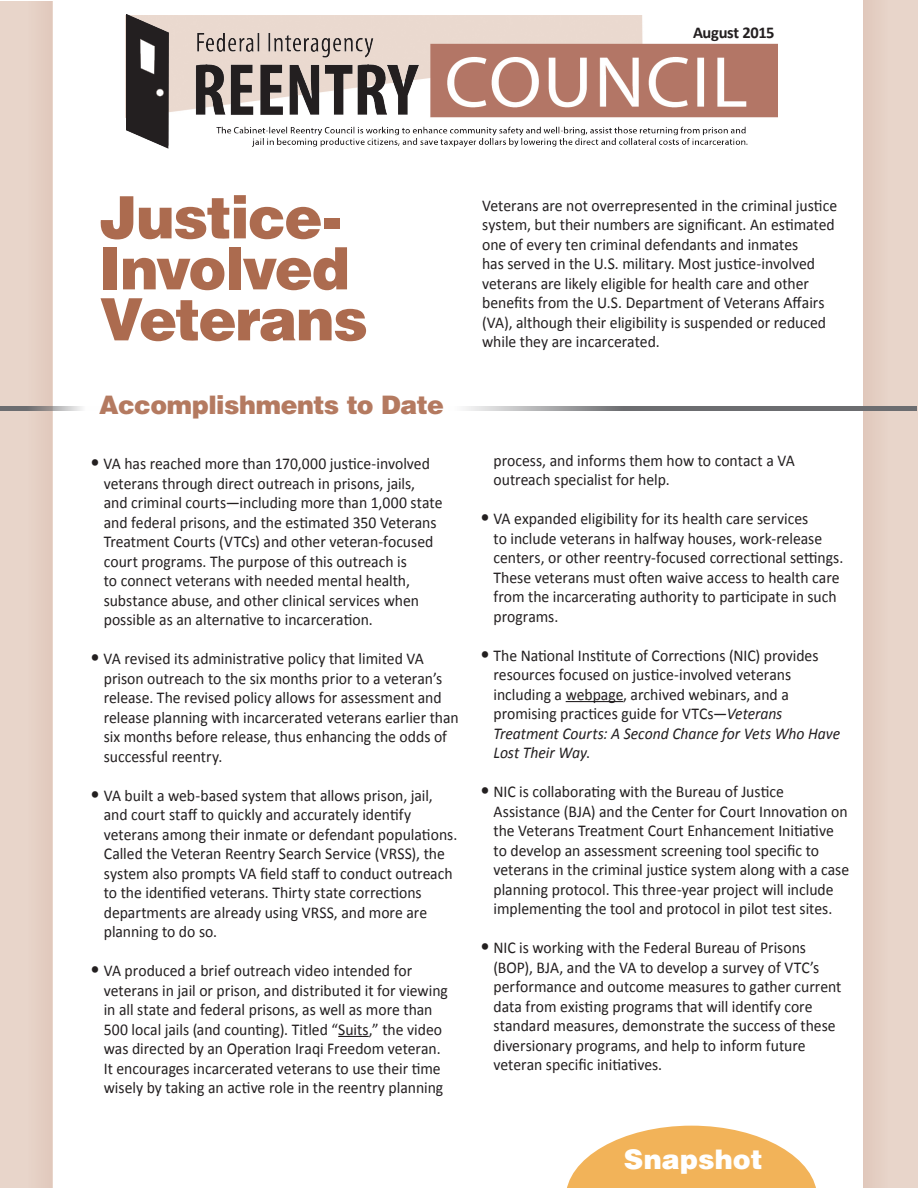
<style>
.page{position:relative;width:918px;height:1188px;background:#fff}
.page>*{position:absolute;margin:0;border:0;box-sizing:border-box;transform-origin:0 0}
.t1{font:900 58.5px/51px "Helvetica";letter-spacing:-.03em;color:#ac6b4f}
.t2{font:900 27px "Helvetica";letter-spacing:.005em;color:#fff}
.t3{font:900 25.5px "Helvetica";letter-spacing:-.02em;color:#ac6b4f}
.t4{font:16.5px/19.5px "Calibri";color:#231f20;scale:.95 1}
.t5{font:700 16.5px "Calibri";letter-spacing:-.02em;color:#231f20}
.s1{font-size:21px}
.s2{font-style:italic}
</style>
<div class="page">
<hr style="left:338px;top:1036px;width:31px;height:1px;background:#231f20">
<hr style="left:566px;top:701px;width:57px;height:1px;background:#231f20">
<div style="left:863px;top:0;width:55px;height:1188px;background:#e6d1c4"></div>
<div style="left:0;top:1px;width:53px;height:1187px;background:#e6d1c4"></div>
<svg style="left:465px;top:406px;width:452px;height:5px;background:#838487"></svg>
<svg style="left:0;top:406px;width:82px;height:5px"></svg>
<img style="left:126px;top:15px;width:652px;height:134px">
<svg style="left:567px;top:1126px;width:249px;height:62px"></svg>
<p class="t5" style="left:693px;top:22px;width:83px">August 2015</p>
<p class="t1" style="left:99px;top:190px;width:270px">Justice-<br>Involved<br>Veterans</p>
<h3 class="t3" style="left:99px;top:388px;width:346px">Accomplishments to Date</h3>
<p class="t4" style="left:104px;top:454px;width:358px;text-indent:-14px"><span class="s1">•</span> VA has reached more than 170,000 justice-involved veterans through direct outreach in prisons, jails, and criminal courts—including more than 1,000 state and federal prisons, and the estimated 350 Veterans Treatment Courts (VTCs) and other veteran-focused court programs. The purpose of this outreach is<br>to connect veterans with needed mental health, substance abuse, and other clinical services when possible as an alternative to incarceration.</p>
<p class="t4" style="left:104px;top:649px;width:375px;text-indent:-14px"><span class="s1">•</span> VA revised its administrative policy that limited VA prison outreach to the six months prior to a veteran’s release. The revised policy allows for assessment and release planning with incarcerated veterans earlier than six months before release, thus enhancing the odds of successful reentry.</p>
<p class="t4" style="left:104px;top:785px;width:374px;text-indent:-14px"><span class="s1">•</span> VA built a web-based system that allows prison, jail, and court staff to quickly and accurately identify veterans among their inmate or defendant populations.<br>Called the Veteran Reentry Search Service (VRSS), the system also prompts VA field staff to conduct outreach to the identified veterans. Thirty state corrections departments are already using VRSS, and more are planning to do so.</p>
<p class="t4" style="left:104px;top:961px;width:364px;text-indent:-14px"><span class="s1">•</span> VA produced a brief outreach video intended for veterans in jail or prison, and distributed it for viewing in all state and federal prisons, as well as more than 500 local jails (and counting). Titled “Suits,” the video was directed by an Operation Iraqi Freedom veteran.<br>It encourages incarcerated veterans to use their time wisely by taking an active role in the reentry planning</p>
<p class="t4" style="left:482px;top:196px;width:375px">Veterans are not overrepresented in the criminal justice system, but their numbers are significant. An estimated one of every ten criminal defendants and inmates<br>has served in the U.S. military. Most justice-involved veterans are likely eligible for health care and other benefits from the U.S. Department of Veterans Affairs (VA), although their eligibility is suspended or reduced while they are incarcerated.</p>
<p class="t4" style="left:494px;top:451px;width:319px">process, and informs them how to contact a VA outreach specialist for help.</p>
<p class="t4" style="left:494px;top:509px;width:370px;text-indent:-14px"><span class="s1">•</span> VA expanded eligibility for its health care services<br>to include veterans in halfway houses, work-release centers, or other reentry-focused correctional settings.<br>These veterans must often waive access to health care from the incarcerating authority to participate in such programs.</p>
<p class="t4" style="left:494px;top:646px;width:366px;text-indent:-14px"><span class="s1">•</span> The National Institute of Corrections (NIC) provides resources focused on justice-involved veterans including a webpage, archived webinars, and a promising practices guide for VTCs—<span class="s2">Veterans Treatment Courts: A Second Chance for Vets Who Have Lost Their Way</span>.</p>
<p class="t4" style="left:494px;top:782px;width:376px;text-indent:-14px"><span class="s1">•</span> NIC is collaborating with the Bureau of Justice Assistance (BJA) and the Center for Court Innovation on the Veterans Treatment Court Enhancement Initiative to develop an assessment screening tool specific to veterans in the criminal justice system along with a case planning protocol. This three-year project will include implementing the tool and protocol in pilot test sites.</p>
<p class="t4" style="left:494px;top:938px;width:368px;text-indent:-14px"><span class="s1">•</span> NIC is working with the Federal Bureau of Prisons (BOP), BJA, and the VA to develop a survey of VTC’s performance and outcome measures to gather current data from existing programs that will identify core standard measures, demonstrate the success of these diversionary programs, and help to inform future veteran specific initiatives.</p>
<p class="t2" style="left:624px;top:1142px;width:140px">Snapshot</p>
</div>
